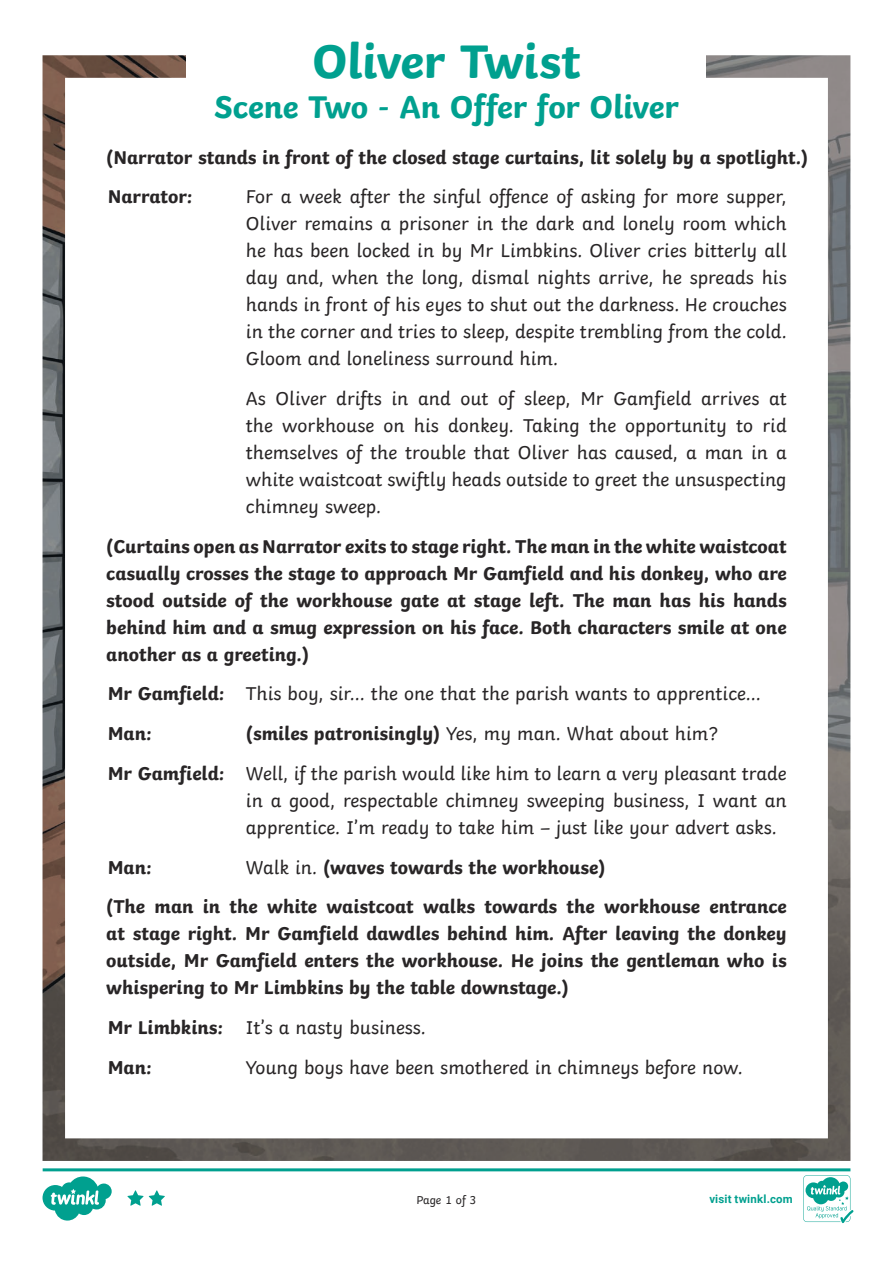
<style>
.page{position:relative;width:893px;height:1263px;background:#fff}
.page>*{position:absolute;margin:0;border:0;box-sizing:border-box;transform-origin:0 0}
.Heading_1{font:700 49.5px "Twinkl";letter-spacing:-.015em;color:#00a08f}
.Heading_1-2{font:700 33px "Twinkl";letter-spacing:-.005em;color:#00a08f}
.KS2_Body_Copy{font:19.5px/27px "Twinkl";color:#282526;text-align:justify}
.KS2_Body_Copy-2{font:700 19.5px/27px "Twinkl";color:#282526;text-align:justify}
.t1{font:12px "Twinkl";letter-spacing:-.005em;color:#282526}
.t2{font:700 11.4px "Roboto";letter-spacing:.02em;color:#00a08f}
.s1{font-weight:700}
.s2{font-weight:400}
</style>
<div class="page">
<img style="left:43px;top:55px;width:807px;height:1106px">
<div style="left:187px;top:24px;width:519px;height:115px;background:#fff"></div>
<svg style="left:43px;top:1168px;width:810px;height:55px"></svg>
<p class="Heading_1" style="left:312px;top:20px;width:270px">Oliver Twist</p>
<p class="Heading_1-2" style="left:214px;top:79px;width:466px">Scene Two - An Offer for Oliver</p>
<p class="KS2_Body_Copy-2" style="left:106px;top:142px;width:703px">(Narrator stands in front of the closed stage curtains, lit solely by a spotlight.)</p>
<p class="KS2_Body_Copy-2" style="left:108px;top:181px;width:86px">Narrator:</p>
<p class="KS2_Body_Copy" style="left:246px;top:182px;width:542px">For a week after the sinful offence of asking for more supper, Oliver remains a prisoner in the dark and lonely room which he has been locked in by Mr Limbkins. Oliver cries bitterly all day and, when the long, dismal nights arrive, he spreads his hands in front of his eyes to shut out the darkness. He crouches in the corner and tries to sleep, despite trembling from the cold.<br>Gloom and loneliness surround him.</p>
<p class="KS2_Body_Copy" style="left:246px;top:383px;width:542px">As Oliver drifts in and out of sleep, Mr Gamfield arrives at the workhouse on his donkey. Taking the opportunity to rid themselves of the trouble that Oliver has caused, a man in a white waistcoat swiftly heads outside to greet the unsuspecting chimney sweep.</p>
<p class="KS2_Body_Copy-2" style="left:106px;top:531px;width:682px">(Curtains open as Narrator exits to stage right. The man in the white waistcoat casually crosses the stage to approach Mr Gamfield and his donkey, who are stood outside of the workhouse gate at stage left. The man has his hands behind him and a smug expression on his face. Both characters smile at one another as a greeting.)</p>
<p class="KS2_Body_Copy-2" style="left:108px;top:678px;width:118px">Mr Gamfield:</p>
<p class="KS2_Body_Copy-2" style="left:108px;top:718px;width:45px">Man:</p>
<p class="KS2_Body_Copy-2" style="left:108px;top:758px;width:118px">Mr Gamfield:</p>
<p class="KS2_Body_Copy-2" style="left:108px;top:851px;width:45px">Man:</p>
<p class="KS2_Body_Copy" style="left:246px;top:679px;width:517px">This boy, sir… the one that the parish wants to apprentice…</p>
<p class="KS2_Body_Copy" style="left:246px;top:718px;width:474px"><span class="s1">(smiles patronisingly)</span> Yes, my man. What about him?</p>
<p class="KS2_Body_Copy" style="left:246px;top:758px;width:542px">Well, if the parish would like him to learn a very pleasant trade in a good, respectable chimney sweeping business, I want an apprentice. I’m ready to take him – just like your advert asks.</p>
<p class="KS2_Body_Copy-2" style="left:246px;top:852px;width:361px"><span class="s2">Walk in.</span> (waves towards the workhouse)</p>
<p class="KS2_Body_Copy-2" style="left:106px;top:891px;width:682px">(The man in the white waistcoat walks towards the workhouse entrance at stage right. Mr Gamfield dawdles behind him. After leaving the donkey outside, Mr Gamfield enters the workhouse. He joins the gentleman who is whispering to Mr Limbkins by the table downstage.)</p>
<p class="KS2_Body_Copy-2" style="left:108px;top:1012px;width:117px">Mr Limbkins:</p>
<p class="KS2_Body_Copy-2" style="left:108px;top:1052px;width:45px">Man:</p>
<p class="KS2_Body_Copy" style="left:246px;top:1012px;width:181px">It’s a nasty business.</p>
<p class="KS2_Body_Copy" style="left:246px;top:1052px;width:498px">Young boys have been smothered in chimneys before now.</p>
<p class="t1" style="left:416px;top:1191px;width:62px">Page 1 of 3</p>
<p class="t2" style="left:709px;top:1191px;width:85px">visit twinkl.com</p>
</div>
